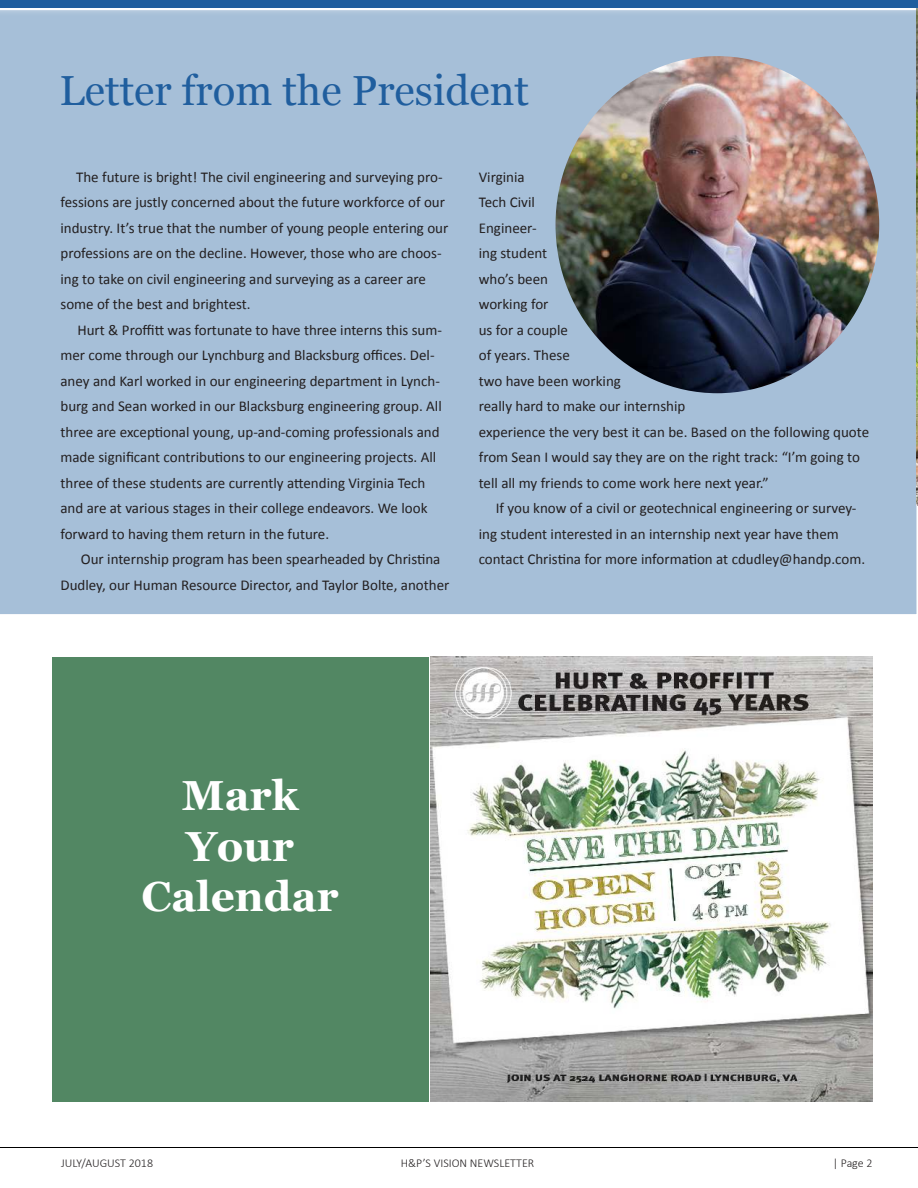
<style>
.page{position:relative;width:918px;height:1188px;background:#fff}
.page>*{position:absolute;margin:0;border:0;box-sizing:border-box;transform-origin:0 0}
.t1{font:42px "Georgia";color:#205e9e}
.t2{font:700 42px/50.4px "Georgia";color:#fff;text-align:center}
.t3{font:15px/25.5px "Calibri";color:#231f20}
.t4{font:300 12px "Calibri";color:#231f20}
</style>
<div class="page">
<div style="left:0;top:17px;width:918px;height:597px;background:#a6bfd8"></div>
<img style="left:917px;top:17px;width:1px;height:488px">
<img style="left:556px;top:56px;width:323px;height:337px">
<img style="left:431px;top:657px;width:441px;height:445px">
<div style="left:52px;top:657px;width:376px;height:445px;background:#528763"></div>
<div style="left:0;top:0;width:918px;height:17px;background:#fff;opacity:.75"></div>
<div style="left:0;top:0;width:918px;height:8px;background:#205e9e"></div>
<hr style="left:0;top:1147px;width:918px;height:1px;background:#000">
<h1 class="t1" style="left:60px;top:73px;width:471px">Letter from the President</h1>
<p class="t3" style="left:60px;top:165px;width:389px;text-indent:16px">The future is bright! The civil engineering and surveying pro&shy;fessions are justly concerned about the future workforce of our industry. It’s true that the number of young people entering our professions are on the decline. However, those who are choos&shy;ing to take on civil engineering and surveying as a career are some of the best and brightest.</p>
<p class="t3" style="left:60px;top:317px;width:383px;text-indent:17px">Hurt &amp; Proffitt was fortunate to have three interns this sum&shy;mer come through our Lynchburg and Blacksburg offices. Del&shy;aney and Karl worked in our engineering department in Lynch&shy;burg and Sean worked in our Blacksburg engineering group. All three are exceptional young, up-and-coming professionals and made significant contributions to our engineering projects. All three of these students are currently attending Virginia Tech and are at various stages in their college endeavors. We look forward to having them return in the future.</p>
<p class="t3" style="left:60px;top:546px;width:391px;text-indent:20px">Our internship program has been spearheaded by Christina<br>Dudley, our Human Resource Director, and Taylor Bolte, another</p>
<p class="t3" style="left:479px;top:164px;width:392px">Virginia<br>Tech Civil<br>Engineer-<br>ing student<br>who’s been<br>working for<br>us for a couple<br>of years. These<br>two have been working<br>really hard to make our internship<br>experience the very best it can be. Based on the following quote from Sean I would say they are on the right track: “I’m going to tell all my friends to come work here next year.”</p>
<p class="t3" style="left:479px;top:496px;width:388px;text-indent:17px">If you know of a civil or geotechnical engineering or survey&shy;ing student interested in an internship next year have them contact Christina for more information at cdudley@handp.com.</p>
<h1 class="t2" style="left:141px;top:771px;width:199px">Mark<br>Your<br>Calendar</h1>
<p class="t4" style="left:61px;top:1158px;width:93px">JULY/AUGUST 2018</p>
<p class="t4" style="left:401px;top:1158px;width:135px">H&amp;P’S VISION NEWSLETTER</p>
<p class="t4" style="left:833px;top:1158px;width:41px">| Page 2</p>
</div>
